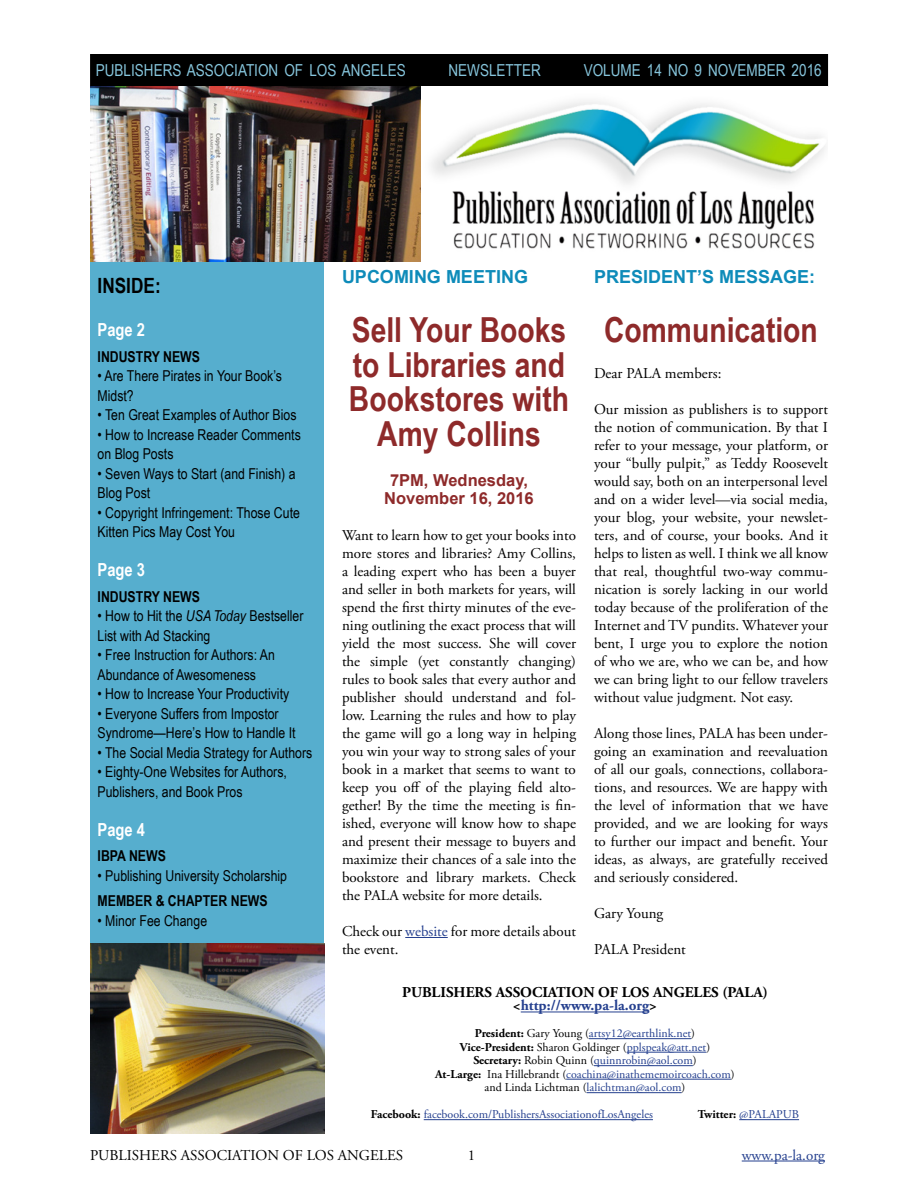
<style>
.page{position:relative;width:918px;height:1188px;background:#fff}
.page>*{position:absolute;margin:0;border:0;box-sizing:border-box;transform-origin:0 0}
.Text_Second_Header{font:700 34.5px/34.5px "Arial Narrow";color:#8e2a2a;text-align:center}
.Sidebar_Header{font:700 21px "Arial Narrow";color:#000}
.Text_Header{font:700 18px "Arial";color:#0e8bb9}
.Sidebar_Subhead{font:700 18px "Arial Narrow";color:#fff}
.t1{font:16.5px "Arial Narrow";color:#86c5dc}
.Text_Meeting_Date{font:700 16.5px/18px "Arial";color:#8e2a2a;text-align:center}
.Main_Text{font:15px/18px "Adobe Garamond Pro";color:#000;text-align:justify}
.Sidebar_Item_Descrip{font:15px/19.5px "Arial Narrow";color:#000}
.Sidebar_Item{font:700 15px "Arial Narrow";color:#000}
.Masthead_Header{font:700 15px "Adobe Garamond Pro";color:#000}
.footer_style{font:15px "Adobe Garamond Pro";color:#000}
.Masthead_Header-2{font:700 15px "Adobe Garamond Pro";color:#25408f}
.footer_style-2{font:15px "Adobe Garamond Pro";color:#25408f}
.Masthead{font:12px/13.5px "Adobe Garamond Pro";color:#25408f;text-align:center}
.Masthead-2{font:12px "Adobe Garamond Pro";color:#000}
.Masthead-3{font:700 12px "Adobe Garamond Pro";color:#000}
.s1{font-style:italic}
.s2{color:#25408f}
.s3{color:#000}
.s4{font-weight:700;color:#000}
.s5{font-weight:700}
.s6{font-weight:400;color:#25408f}
</style>
<div class="page">
<div style="left:91px;top:55px;width:736px;height:31px;background:#000"></div>
<div style="left:90px;top:54px;width:738px;height:33px;border:2px solid #000"></div>
<div style="left:90px;top:261px;width:234px;height:682px;background:#56aece"></div>
<hr style="left:742px;top:1161px;width:83px;height:1px;background:#25408f">
<img style="left:90px;top:943px;width:234px;height:191px">
<img style="left:90px;top:87px;width:736px;height:174px">
<hr style="left:521px;top:1012px;width:128px;height:1px;background:#25408f">
<hr style="left:589px;top:1038px;width:102px;height:1px;background:#25408f">
<hr style="left:627px;top:1052px;width:79px;height:1px;background:#25408f">
<hr style="left:594px;top:1065px;width:99px;height:1px;background:#25408f">
<hr style="left:566px;top:1079px;width:165px;height:1px;background:#25408f">
<hr style="left:587px;top:1092px;width:95px;height:1px;background:#25408f">
<hr style="left:424px;top:1119px;width:229px;height:1px;background:#25408f">
<hr style="left:739px;top:1119px;width:60px;height:1px;background:#25408f">
<hr style="left:405px;top:937px;width:43px;height:1px;background:#25408f">
<p class="t1" style="left:96px;top:59px;width:311px">PUBLISHERS ASSOCIATION OF LOS ANGELES</p>
<p class="t1" style="left:448px;top:59px;width:94px">NEWSLETTER</p>
<p class="t1" style="left:584px;top:59px;width:240px">VOLUME 14 NO 9 NOVEMBER 2016</p>
<p class="Sidebar_Header" style="left:98px;top:269px;width:65px">INSIDE:</p>
<p class="Sidebar_Subhead" style="left:98px;top:316px;width:49px">Page 2</p>
<p class="Sidebar_Item" style="left:98px;top:345px;width:104px">INDUSTRY NEWS</p>
<p class="Sidebar_Item_Descrip" style="left:98px;top:366px;width:186px">• Are There Pirates in Your Book’s<br>Midst?</p>
<p class="Sidebar_Item_Descrip" style="left:98px;top:405px;width:200px">• Ten Great Examples of Author Bios</p>
<p class="Sidebar_Item_Descrip" style="left:98px;top:424px;width:205px">• How to Increase Reader Comments on Blog Posts</p>
<p class="Sidebar_Item_Descrip" style="left:98px;top:463px;width:200px">• Seven Ways to Start (and Finish) a<br>Blog Post</p>
<p class="Sidebar_Item_Descrip" style="left:98px;top:502px;width:204px">• Copyright Infringement: Those Cute<br>Kitten Pics May Cost You</p>
<p class="Sidebar_Subhead" style="left:98px;top:556px;width:49px">Page 3</p>
<p class="Sidebar_Item" style="left:98px;top:585px;width:104px">INDUSTRY NEWS</p>
<p class="Sidebar_Item_Descrip" style="left:98px;top:606px;width:207px">• How to Hit the <span class="s1">USA Today</span> Bestseller<br>List with Ad Stacking</p>
<p class="Sidebar_Item_Descrip" style="left:98px;top:645px;width:179px">• Free Instruction for Authors: An<br>Abundance of Awesomeness</p>
<p class="Sidebar_Item_Descrip" style="left:98px;top:684px;width:193px">• How to Increase Your Productivity</p>
<p class="Sidebar_Item_Descrip" style="left:98px;top:703px;width:200px">• Everyone Suffers from Impostor<br>Syndrome—Here’s How to Handle It</p>
<p class="Sidebar_Item_Descrip" style="left:98px;top:742px;width:216px">• The Social Media Strategy for Authors</p>
<p class="Sidebar_Item_Descrip" style="left:98px;top:762px;width:191px">• Eighty-One Websites for Authors,<br>Publishers, and Book Pros</p>
<p class="Sidebar_Subhead" style="left:98px;top:816px;width:49px">Page 4</p>
<p class="Sidebar_Item" style="left:98px;top:845px;width:70px">IBPA NEWS</p>
<p class="Sidebar_Item_Descrip" style="left:98px;top:865px;width:191px">• Publishing University Scholarship</p>
<p class="Sidebar_Item" style="left:98px;top:890px;width:172px">MEMBER &amp; CHAPTER NEWS</p>
<p class="Sidebar_Item_Descrip" style="left:98px;top:910px;width:111px">• Minor Fee Change</p>
<p class="Text_Header" style="left:342px;top:265px;width:188px">UPCOMING MEETING</p>
<p class="Text_Second_Header" style="left:349px;top:311px;width:222px">Sell Your Books to Libraries and<br>Bookstores with<br>Amy Collins</p>
<p class="Text_Meeting_Date" style="left:384px;top:472px;width:151px">7PM, Wednesday,<br>November 16, 2016</p>
<p class="Main_Text" style="left:342px;top:527px;width:236px">Want to learn how to get your books into more stores and libraries? Amy Collins, a leading expert who has been a buyer and seller in both markets for years, will spend the first thirty minutes of the eve&shy;ning outlining the exact process that will yield the most success. She will cover the simple (yet constantly changing) rules to book sales that every author and publisher should understand and fol&shy;low. Learning the rules and how to play the game will go a long way in helping you win your way to strong sales of your book in a market that seems to want to keep you off of the playing field alto&shy;gether! By the time the meeting is fin&shy;ished, everyone will know how to shape and present their message to buyers and maximize their chances of a sale into the bookstore and library markets. Check the PALA website for more details.</p>
<p class="Main_Text" style="left:342px;top:923px;width:236px">Check our <span class="s2">website</span> for more details about the event.</p>
<p class="Text_Header" style="left:594px;top:265px;width:223px">PRESIDENT’S MESSAGE:</p>
<p class="Text_Second_Header" style="left:604px;top:311px;width:215px">Communication</p>
<p class="Main_Text" style="left:594px;top:365px;width:129px">Dear PALA members:</p>
<p class="Main_Text" style="left:594px;top:401px;width:236px">Our mission as publishers is to support the notion of communication. By that I refer to your message, your platform, or your “bully pulpit,” as Teddy Roosevelt would say, both on an interpersonal level and on a wider level—via social media, your blog, your website, your newslet&shy;ters, and of course, your books. And it helps to listen as well. I think we all know that real, thoughtful two-way commu&shy;nication is sorely lacking in our world today because of the proliferation of the Internet and TV pundits. Whatever your bent, I urge you to explore the notion of who we are, who we can be, and how we can bring light to our fellow travelers without value judgment. Not easy.</p>
<p class="Main_Text" style="left:594px;top:725px;width:236px">Along those lines, PALA has been under&shy;going an examination and reevaluation of all our goals, connections, collabora&shy;tions, and resources. We are happy with the level of information that we have provided, and we are looking for ways to further our impact and benefit. Your ideas, as always, are gratefully received and seriously considered.</p>
<p class="Main_Text" style="left:594px;top:905px;width:71px">Gary Young</p>
<p class="Main_Text" style="left:594px;top:941px;width:93px">PALA President</p>
<p class="Masthead_Header" style="left:402px;top:983px;width:367px">PUBLISHERS ASSOCIATION OF LOS ANGELES (PALA)</p>
<p class="Masthead_Header-2" style="left:513px;top:997px;width:146px"><span class="s3">&lt;</span>http://www.pa-la.org<span class="s3">&gt;</span></p>
<p class="Masthead" style="left:475px;top:1027px;width:222px"><span class="s4">President:</span> <span class="s3">Gary Young (</span>artsy12@earthlink.net<span class="s3">)</span></p>
<p class="Masthead-2" style="left:460px;top:1040px;width:252px"><span class="s5">Vice-President:</span> Sharon Goldinger (<span class="s2">pplspeak@att.net</span>)</p>
<p class="Masthead" style="left:473px;top:1054px;width:225px"><span class="s4">Secretary:</span> <span class="s3">Robin Quinn (</span>quinnrobin@aol.com<span class="s3">)</span></p>
<p class="Masthead" style="left:435px;top:1068px;width:301px"><span class="s4">At-Large:</span> <span class="s3">Ina Hillebrandt (</span>coachina@inathememoircoach.com<span class="s3">) and Linda Lichtman (</span>lalichtman@aol.com<span class="s3">)</span></p>
<p class="Masthead" style="left:371px;top:1108px;width:284px"><span class="s4">Facebook:</span> facebook.com/PublishersAssociationofLosAngeles</p>
<p class="Masthead-3" style="left:698px;top:1108px;width:103px">Twitter: <span class="s6">@PALAPUB</span></p>
<p class="footer_style" style="left:90px;top:1146px;width:315px">PUBLISHERS ASSOCIATION OF LOS ANGELES</p>
<p class="footer_style" style="left:468px;top:1146px;width:9px">1</p>
<p class="footer_style-2" style="left:742px;top:1146px;width:85px">www.pa-la.org</p>
</div>
